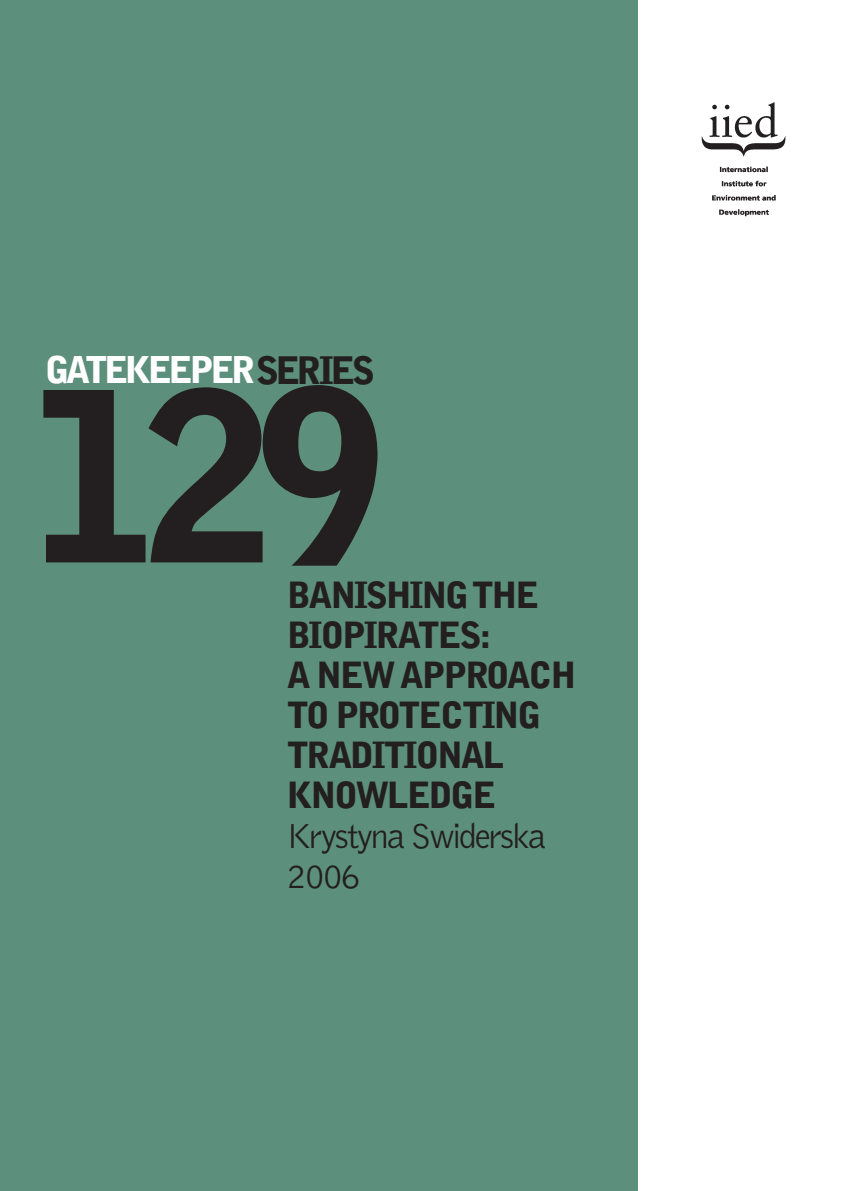
<style>
.page{position:relative;width:842px;height:1191px;background:#fff}
.page>*{position:absolute;margin:0;border:0;box-sizing:border-box;transform-origin:0 0}
.t1{font:900 234.8px "Bell Gothic";color:#231f20}
.t2{font:900 36.8px "Bell Gothic";letter-spacing:-.1em;color:#fff}
.t3{font:900 36px/40px "Bell Gothic";letter-spacing:-.06em;color:#231f20}
.t4{font:300 36px/40px "Bell Gothic";letter-spacing:-.06em;color:#231f20}
.s1{font-size:37.8px;color:#231f20}
</style>
<div class="page">
<div style="left:0;top:0;width:638px;height:1191px;background:#5d907c"></div>
<img style="left:702px;top:102px;width:84px;height:115px">
<p class="t2" style="left:45px;top:355px;width:331px">GATEKEEPER<span class="s1">SERIES</span></p>
<h1 class="t1" style="left:30px;top:390px;width:358px">129</h1>
<p class="t3" style="left:287px;top:577px;width:291px">BANISHING THE<br>BIOPIRATES:<br>A NEW APPROACH<br>TO PROTECTING<br>TRADITIONAL<br>KNOWLEDGE</p>
<p class="t4" style="left:287px;top:818px;width:261px">Krystyna Swiderska<br>2006</p>
</div>
